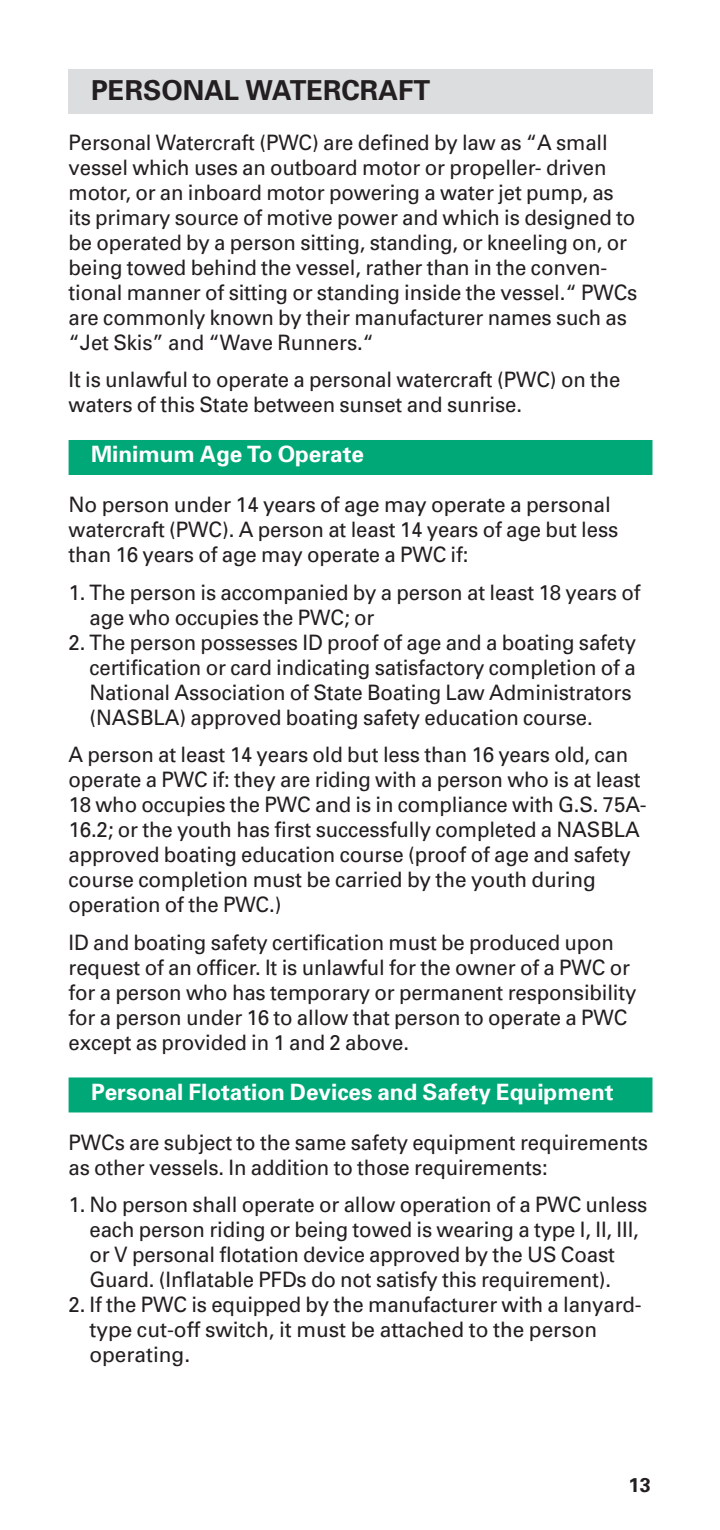
<style>
.page{position:relative;width:720px;height:1530px;background:#fff}
.page>*{position:absolute;margin:0;border:0;box-sizing:border-box;transform-origin:0 0}
.t1{font:700 27.5px "Univers";color:#231f20}
.t2{font:700 22.5px "Univers";color:#fff}
.t3{font:21.25px/25px "Univers";letter-spacing:-.005em;color:#231f20;scale:.96 1}
.t4{font:21.25px/25px "Univers";letter-spacing:-.005em;color:#231f20}
.t5{font:700 20px "Univers";color:#231f20}
</style>
<div class="page">
<div style="left:68px;top:69px;width:585px;height:45px;background:#dcdddf"></div>
<div style="left:69px;top:440px;width:583px;height:35px;background:#00a777"></div>
<div style="left:69px;top:1077px;width:583px;height:35px;background:#00a777"></div>
<p class="t1" style="left:91px;top:80px;width:341px">PERSONAL WATERCRAFT</p>
<p class="t3" style="left:69px;top:132px;width:594px">Personal Watercraft (PWC) are defined by law as “A small vessel which uses an outboard motor or propeller- driven motor, or an inboard motor powering a water jet pump, as its primary source of motive power and which is designed to be operated by a person sitting, standing, or kneeling on, or being towed behind the vessel, rather than in the conven&shy;tional manner of sitting or standing inside the vessel.“ PWCs are commonly known by their manufacturer names such as “Jet Skis” and “Wave Runners.“</p>
<p class="t3" style="left:69px;top:369px;width:576px">It is unlawful to operate a personal watercraft (PWC) on the waters of this State between sunset and sunrise.</p>
<p class="t2" style="left:91px;top:446px;width:274px">Minimum Age To Operate</p>
<p class="t4" style="left:69px;top:494px;width:551px">No person under 14 years of age may operate a personal watercraft (PWC). A person at least 14 years of age but less than 16 years of age may operate a PWC if:</p>
<p class="t3" style="left:90px;top:582px;width:576px;text-indent:-21px">1. The person is accompanied by a person at least 18 years of age who occupies the PWC; or</p>
<p class="t3" style="left:90px;top:632px;width:571px;text-indent:-21px">2. The person possesses ID proof of age and a boating safety certification or card indicating satisfactory completion of a National Association of State Boating Law Administrators (NASBLA) approved boating safety education course.</p>
<p class="t3" style="left:69px;top:744px;width:604px">A person at least 14 years old but less than 16 years old, can operate a PWC if: they are riding with a person who is at least 18 who occupies the PWC and is in compliance with G.S. 75A-16.2; or the youth has first successfully completed a NASBLA approved boating education course (proof of age and safety course completion must be carried by the youth during operation of the PWC.)</p>
<p class="t3" style="left:69px;top:932px;width:593px">ID and boating safety certification must be produced upon request of an officer. It is unlawful for the owner of a PWC or for a person who has temporary or permanent responsibility for a person under 16 to allow that person to operate a PWC except as provided in 1 and 2 above.</p>
<p class="t2" style="left:91px;top:1084px;width:524px">Personal Flotation Devices and Safety Equipment</p>
<p class="t3" style="left:69px;top:1132px;width:605px">PWCs are subject to the same safety equipment requirements as other vessels. In addition to those requirements:</p>
<p class="t3" style="left:90px;top:1194px;width:583px;text-indent:-21px">1. No person shall operate or allow operation of a PWC unless each person riding or being towed is wearing a type I, II, III, or V personal flotation device approved by the US Coast Guard. (Inflatable PFDs do not satisfy this requirement).</p>
<p class="t3" style="left:90px;top:1294px;width:577px;text-indent:-21px">2. If the PWC is equipped by the manufacturer with a lanyard&shy;type cut-off switch, it must be attached to the person operating.</p>
<p class="t5" style="left:629px;top:1478px;width:24px">13</p>
</div>
